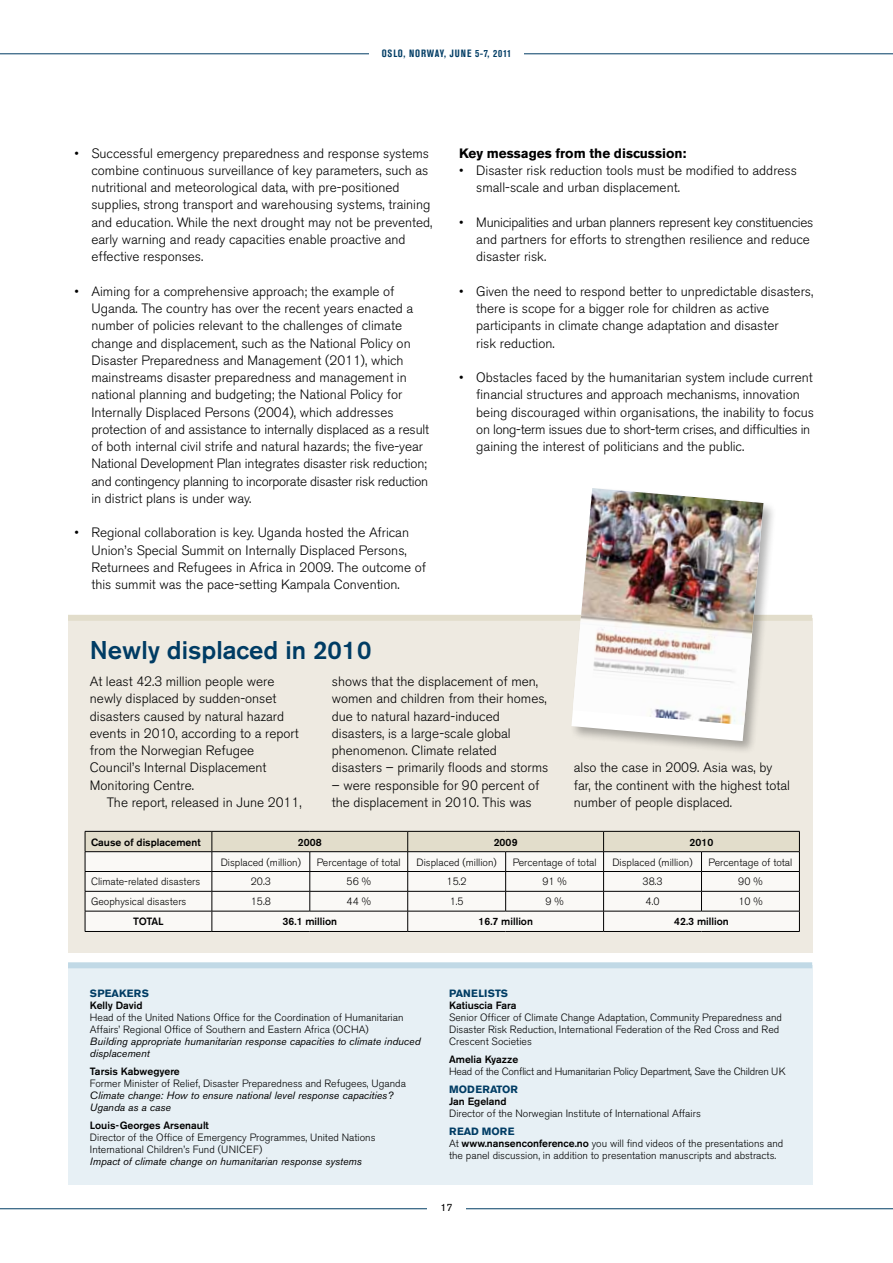
<style>
.page{position:relative;width:893px;height:1263px;background:#fff}
.page>*{position:absolute;margin:0;border:0;box-sizing:border-box;transform-origin:0 0}
.t1{font:500 25.5px "Akzidenz Grotesk BE";color:#003c64}
.t2{font:300 13.5px/17.2px "Akzidenz Grotesk BE";color:#000}
.t3{font:700 13.5px "Akzidenz Grotesk BE";color:#000}
.t4{font:300 10.5px/12px "Akzidenz Grotesk BE";color:#000}
.t5{font:italic 10.5px/12px "Akzidenz Grotesk BE";color:#000}
.t6{font:500 10.5px "Akzidenz Grotesk BE";color:#000}
.t7{font:300 10.5px "Akzidenz Grotesk BE";letter-spacing:-.02em;color:#000}
.t8{font:700 10.5px "Akzidenz Grotesk BE";color:#003c64}
.t9{font:700 condensed 10.5px "Akzidenz Grotesk BE";letter-spacing:.085em;color:#003c64}
.t10{font:10.5px "Akzidenz Grotesk BE";color:#000}
.s1{font-weight:700;color:#003c64}
.s2{font-weight:500}
</style>
<div class="page">
<hr style="left:0;top:54px;width:893px;height:1px;background:#003c64">
<hr style="left:0;top:1208px;width:893px;height:1px;background:#003c64">
<div style="left:427px;top:1203px;width:39px;height:60px;background:#fff"></div>
<div style="left:369px;top:49px;width:155px;height:14px;background:#fff"></div>
<div style="left:68px;top:965px;width:744px;height:219px;background:#e7f0f5"></div>
<div style="left:68px;top:962px;width:744px;height:6px;background:#c1d9e6"></div>
<div style="left:68px;top:618px;width:744px;height:334px;background:#eeeae1"></div>
<svg style="left:85px;top:831px;width:715px;height:100px;background:#e7e5df"></svg>
<hr style="left:85px;top:931px;width:127px;height:1px;background:#000">
<hr style="left:212px;top:931px;width:98px;height:1px;background:#000">
<hr style="left:310px;top:931px;width:98px;height:1px;background:#000">
<hr style="left:408px;top:931px;width:98px;height:1px;background:#000">
<hr style="left:506px;top:931px;width:98px;height:1px;background:#000">
<hr style="left:604px;top:931px;width:97px;height:1px;background:#000">
<hr style="left:701px;top:931px;width:99px;height:1px;background:#000">
<div style="left:68px;top:615px;width:744px;height:6px;background:#e2ddcb"></div>
<div style="left:570px;top:486px;width:207px;height:269px;background:#000;opacity:.3"></div>
<svg style="left:571px;top:488px;width:192px;height:253px"></svg>
<img style="left:573px;top:488px;width:190px;height:237px">
<p class="t9" style="left:382px;top:48px;width:131px">OSLO, NORWAY, JUNE 5-7, 2011</p>
<p class="t2" style="left:91px;top:145px;width:343px;text-indent:-17px">• Successful emergency preparedness and response systems combine continuous surveillance of key parameters, such as nutritional and meteorological data, with pre-positioned supplies, strong transport and warehousing systems, training and education. While the next drought may not be prevented, early warning and ready capacities enable proactive and effective responses.</p>
<p class="t2" style="left:91px;top:283px;width:339px;text-indent:-17px">• Aiming for a comprehensive approach; the example of Uganda. The country has over the recent years enacted a number of policies relevant to the challenges of climate change and displacement, such as the National Policy on Disaster Preparedness and Management (2011), which mainstreams disaster preparedness and management in national planning and budgeting; the National Policy for Internally Displaced Persons (2004), which addresses protection of and assistance to internally displaced as a result of both internal civil strife and natural hazards; the five-year National Development Plan integrates disaster risk reduction; and contingency planning to incorporate disaster risk reduction in district plans is under way.</p>
<p class="t2" style="left:91px;top:524px;width:336px;text-indent:-17px">• Regional collaboration is key. Uganda hosted the African Union’s Special Summit on Internally Displaced Persons, Returnees and Refugees in Africa in 2009. The outcome of this summit was the pace-setting Kampala Convention.</p>
<h1 class="t1" style="left:90px;top:634px;width:283px">Newly displaced in 2010</h1>
<p class="t3" style="left:459px;top:145px;width:229px">KEY MESSAGES FROM THE DISCUSSION:</p>
<p class="t2" style="left:476px;top:162px;width:322px;text-indent:-17px">• Disaster risk reduction tools must be modified to address small-scale and urban displacement.</p>
<p class="t2" style="left:476px;top:214px;width:339px;text-indent:-17px">• Municipalities and urban planners represent key constituencies and partners for efforts to strengthen resilience and reduce disaster risk.</p>
<p class="t2" style="left:476px;top:283px;width:339px;text-indent:-17px">• Given the need to respond better to unpredictable disasters, there is scope for a bigger role for children as active participants in climate change adaptation and disaster<br>risk reduction.</p>
<p class="t2" style="left:476px;top:369px;width:339px;text-indent:-17px">• Obstacles faced by the humanitarian system include current financial structures and approach mechanisms, innovation being discouraged within organisations, the inability to focus on long-term issues due to short-term crises, and difficulties in gaining the interest of politicians and the public.</p>
<p class="t2" style="left:90px;top:673px;width:210px">At least 42.3 million people were newly displaced by sudden-onset disasters caused by natural hazard events in 2010, according to a report from the Norwegian Refugee<br>Council’s Internal Displacement<br>Monitoring Centre.</p>
<p class="t2" style="left:107px;top:794px;width:196px">The report, released in June 2011,</p>
<p class="t2" style="left:332px;top:673px;width:218px">shows that the displacement of men, women and children from their homes, due to natural hazard-induced disasters, is a large-scale global phenomenon. Climate related disasters – primarily floods and storms</p>
<p class="t2" style="left:332px;top:777px;width:209px">– were responsible for 90 percent of the displacement in 2010. This was</p>
<p class="t2" style="left:574px;top:759px;width:218px">also the case in 2009. Asia was, by far, the continent with the highest total number of people displaced.</p>
<p class="t6" style="left:91px;top:835px;width:111px">Cause of displacement</p>
<p class="t6" style="left:298px;top:835px;width:25px">2008</p>
<p class="t6" style="left:494px;top:835px;width:25px">2009</p>
<p class="t6" style="left:689px;top:835px;width:26px">2010</p>
<p class="t4" style="left:221px;top:856px;width:82px">Displaced (million)</p>
<p class="t4" style="left:317px;top:856px;width:85px">Percentage of total</p>
<p class="t4" style="left:417px;top:856px;width:82px">Displaced (million)</p>
<p class="t4" style="left:513px;top:856px;width:85px">Percentage of total</p>
<p class="t4" style="left:612px;top:856px;width:82px">Displaced (million)</p>
<p class="t4" style="left:709px;top:856px;width:85px">Percentage of total</p>
<p class="t4" style="left:91px;top:876px;width:111px">Climate-related disasters</p>
<p class="t4" style="left:251px;top:876px;width:22px">20.3</p>
<p class="t4" style="left:347px;top:876px;width:26px">56 %</p>
<p class="t4" style="left:447px;top:876px;width:22px">15.2</p>
<p class="t4" style="left:542px;top:876px;width:26px">91 %</p>
<p class="t4" style="left:642px;top:876px;width:22px">38.3</p>
<p class="t4" style="left:738px;top:876px;width:26px">90 %</p>
<p class="t4" style="left:91px;top:896px;width:97px">Geophysical disasters</p>
<p class="t4" style="left:251px;top:896px;width:22px">15.8</p>
<p class="t4" style="left:347px;top:896px;width:26px">44 %</p>
<p class="t4" style="left:450px;top:896px;width:15px">1.5</p>
<p class="t4" style="left:546px;top:896px;width:20px">9 %</p>
<p class="t4" style="left:646px;top:896px;width:15px">4.0</p>
<p class="t4" style="left:738px;top:896px;width:26px">10 %</p>
<p class="t6" style="left:133px;top:915px;width:32px">TOTAL</p>
<p class="t6" style="left:282px;top:915px;width:56px">36.1 million</p>
<p class="t6" style="left:478px;top:915px;width:56px">16.7 million</p>
<p class="t6" style="left:674px;top:915px;width:56px">42.3 million</p>
<p class="t8" style="left:90px;top:987px;width:9px">SPEAKE</p>
<p class="t8" style="left:134px;top:987px;width:17px">RS</p>
<p class="t6" style="left:90px;top:998px;width:54px">Kelly David</p>
<p class="t4" style="left:90px;top:1011px;width:315px">Head of the United Nations Office for the Coordination of Humanitarian<br>Affairs’ Regional Office of Southern and Eastern Africa (OCHA)</p>
<p class="t5" style="left:90px;top:1035px;width:332px">Building appropriate humanitarian response capacities to climate induced displacement</p>
<p class="t6" style="left:90px;top:1064px;width:91px">Tarsis Kabwegyere</p>
<p class="t4" style="left:90px;top:1077px;width:317px">Former Minister of Relief, Disaster Preparedness and Refugees, Uganda</p>
<p class="t5" style="left:90px;top:1089px;width:305px">Climate change: How to ensure national level response capacities?<br>Uganda as a case</p>
<p class="t6" style="left:90px;top:1118px;width:120px">Louis-Georges Arsenault</p>
<p class="t4" style="left:90px;top:1131px;width:287px">Director of the Office of Emergency Programmes, United Nations<br>International Children’s Fund (UNICEF)</p>
<p class="t5" style="left:90px;top:1155px;width:274px">Impact of climate change on humanitarian response systems</p>
<p class="t8" style="left:449px;top:987px;width:15px">PANE</p>
<p class="t8" style="left:478px;top:987px;width:31px">LISTS</p>
<p class="t6" style="left:449px;top:998px;width:69px">Katiuscia Fara</p>
<p class="t4" style="left:449px;top:1011px;width:334px">Senior Officer of Climate Change Adaptation, Community Preparedness and<br>Disaster Risk Reduction, International Federation of the Red Cross and Red<br>Crescent Societies</p>
<p class="t6" style="left:449px;top:1052px;width:71px">Amelia Kyazze</p>
<p class="t7" style="left:449px;top:1065px;width:338px">Head of the Conflict and Humanitarian Policy Department, Save the Children UK</p>
<p class="t8" style="left:449px;top:1083px;width:70px">MODERATOR</p>
<p class="t6" style="left:449px;top:1094px;width:59px">Jan Egeland</p>
<p class="t4" style="left:449px;top:1107px;width:253px">Director of the Norwegian Institute of International Affairs</p>
<p class="t8" style="left:449px;top:1125px;width:9px">REA</p>
<p class="t4" style="left:449px;top:1125px;width:336px;text-indent:22px"><span class="s1">D MORE<br></span>At <span class="s2">www.nansenconference.no</span> you will find videos of the presentations and the panel discussion, in addition to presentation manuscripts and abstracts.</p>
<p class="t10" style="left:440px;top:1201px;width:14px">17</p>
</div>
